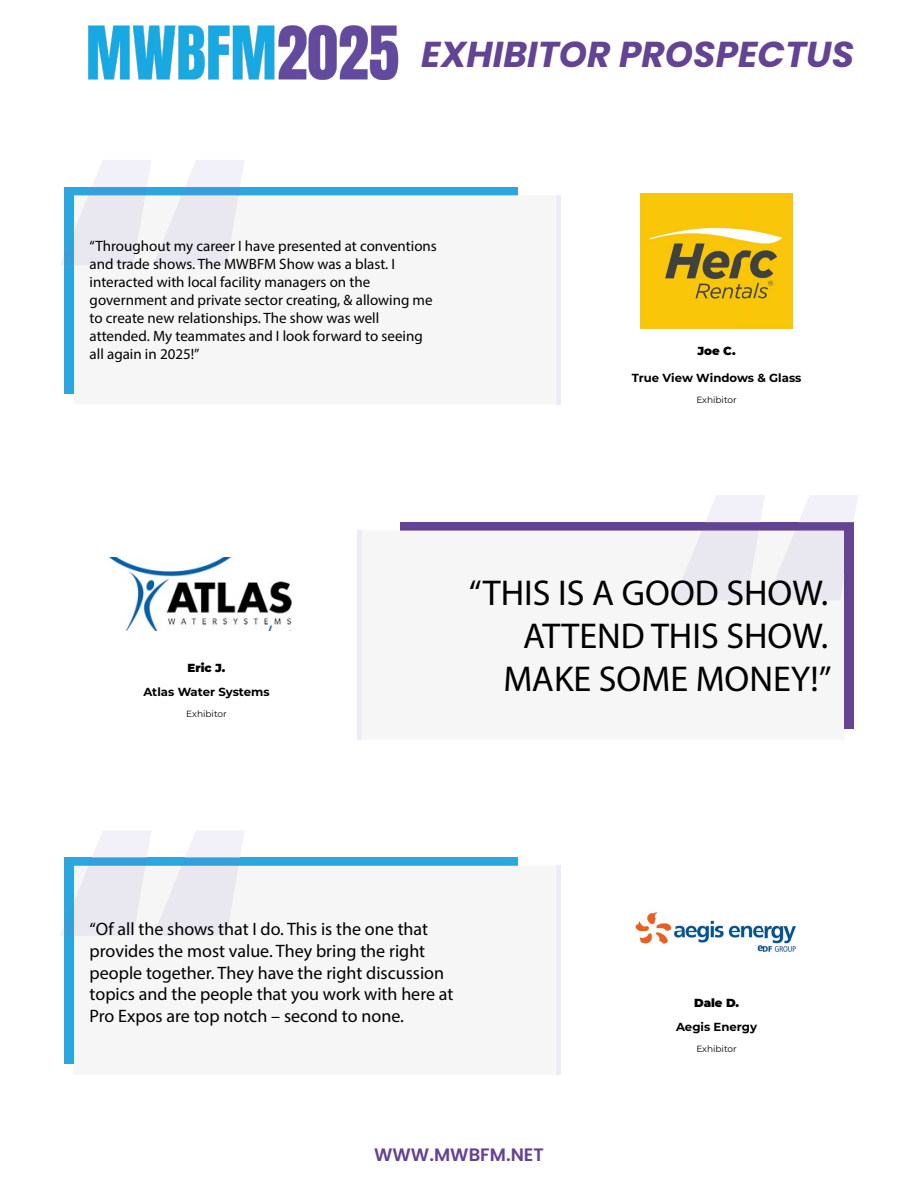
<style>
.page{position:relative;width:918px;height:1188px;background:#fff}
.page>*{position:absolute;margin:0;border:0;box-sizing:border-box;transform-origin:0 0}
.t1{font:36px/43.2px "Myriad Pro";color:#000;text-align:right}
.t2{font:italic 700 36px "Poppins";color:#634394}
.t3{font:18px/21.6px "Myriad Pro";color:#000}
.t4{font:600 18px "Poppins";color:#634394}
.t5{font:15px/18px "Myriad Pro";color:#000}
.t6{font:700 11.7px "Montserrat";color:#000}
.t7{font:900 11.7px "Montserrat";color:#000}
.t8{font:9px "Montserrat";color:#000}
</style>
<div class="page">
<img style="left:88px;top:25px;width:311px;height:54px">
<div style="left:69px;top:187px;width:448px;height:8px;background:#2aa7df"></div>
<div style="left:74px;top:195px;width:444px;height:71px;background:#f7f6f7"></div>
<div style="left:64px;top:187px;width:10px;height:207px;background:#2aa7df"></div>
<hr style="left:556px;top:195px;width:4px;height:209px;background:#edebf6">
<svg style="left:60px;top:160px;width:185px;height:105px"></svg>
<div style="left:69px;top:858px;width:448px;height:8px;background:#2aa7df"></div>
<div style="left:64px;top:858px;width:10px;height:206px;background:#2aa7df"></div>
<hr style="left:556px;top:866px;width:4px;height:209px;background:#edebf6">
<svg style="left:60px;top:830px;width:185px;height:106px"></svg>
<div style="left:401px;top:522px;width:448px;height:9px;background:#634394"></div>
<div style="left:844px;top:522px;width:10px;height:207px;background:#634394"></div>
<hr style="left:358px;top:531px;width:4px;height:209px;background:#edebf6">
<svg style="left:673px;top:495px;width:185px;height:106px"></svg>
<img style="left:640px;top:193px;width:153px;height:136px">
<img style="left:110px;top:558px;width:182px;height:72px">
<img style="left:635px;top:911px;width:161px;height:41px">
<h1 class="t2" style="left:421px;top:33px;width:434px">EXHIBITOR PROSPECTUS</h1>
<p class="t5" style="left:90px;top:237px;width:349px">“Throughout my career I have presented at conventions and trade shows. The MWBFM Show was a blast. I interacted with local facility managers on the government and private sector creating, &amp; allowing me to create new relationships. The show was well attended. My teammates and I look forward to seeing all again in 2025!”</p>
<p class="t7" style="left:697px;top:342px;width:40px">Joe C.</p>
<p class="t6" style="left:632px;top:369px;width:171px">True View Windows &amp; Glass</p>
<p class="t8" style="left:696px;top:393px;width:42px">Exhibitor</p>
<p class="t7" style="left:188px;top:659px;width:39px">Eric J.</p>
<p class="t6" style="left:143px;top:683px;width:128px">Atlas Water Systems</p>
<p class="t8" style="left:186px;top:708px;width:42px">Exhibitor</p>
<h1 class="t1" style="left:469px;top:571px;width:364px">“THIS IS A GOOD SHOW.<br>ATTEND THIS SHOW.<br>MAKE SOME MONEY!”</h1>
<p class="t3" style="left:90px;top:918px;width:365px">“Of all the shows that I do. This is the one that provides the most value. They bring the right people together. They have the right discussion topics and the people that you work with here at Pro Expos are top notch – second to none.</p>
<p class="t7" style="left:694px;top:994px;width:47px">Dale D.</p>
<p class="t6" style="left:676px;top:1018px;width:83px">Aegis Energy</p>
<p class="t8" style="left:696px;top:1043px;width:42px">Exhibitor</p>
<p class="t4" style="left:374px;top:1144px;width:171px">WWW.MWBFM.NET</p>
</div>
